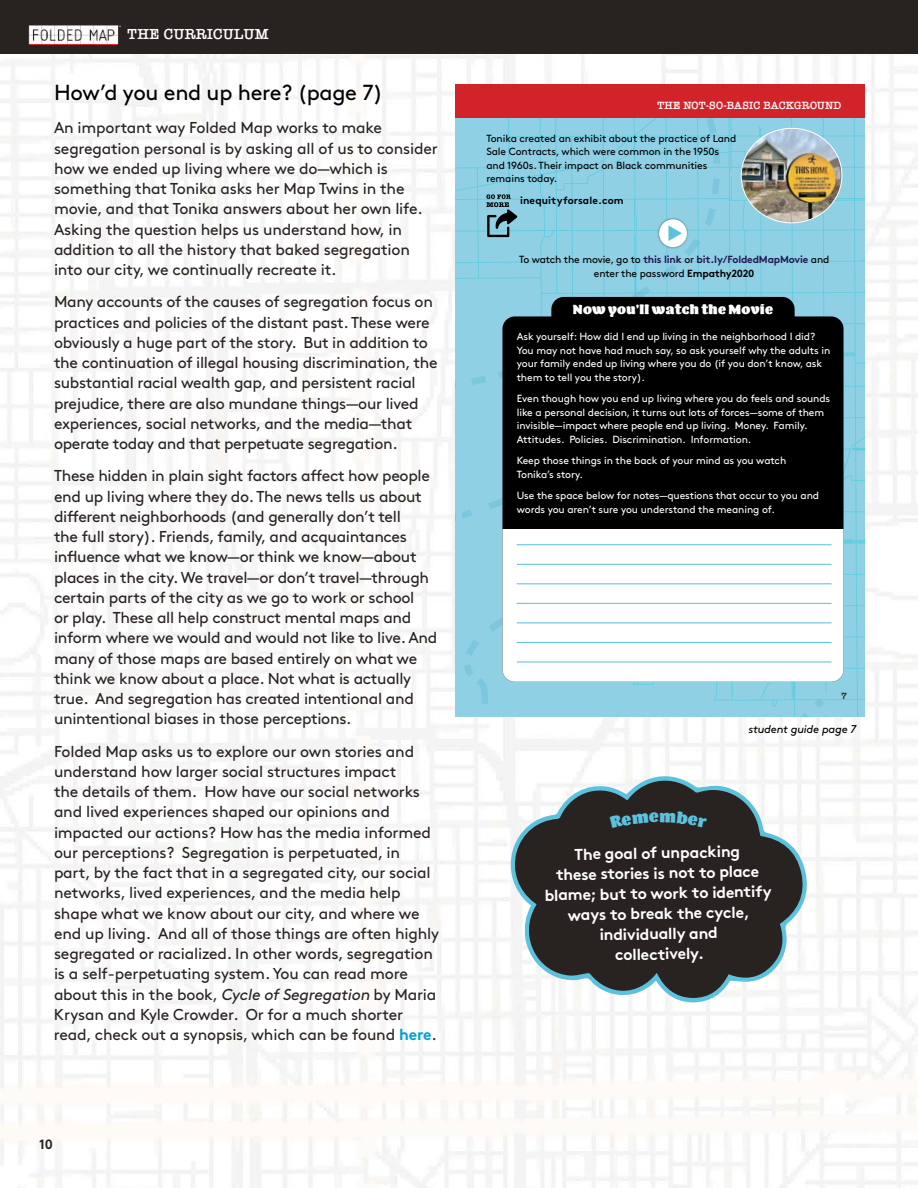
<style>
.page{position:relative;width:918px;height:1188px;background:#fff}
.page>*{position:absolute;margin:0;border:0;box-sizing:border-box;transform-origin:0 0}
.t1{font:21.75px "Brown Regular Alt";letter-spacing:-.015em;color:#000}
.t2{font:15.75px/20.2px "Brown Regular Alt";letter-spacing:-.02em;color:#282220}
.t3{font:700 15.75px/20.2px "Brown";color:#fff;text-align:center}
.t4{font:600 15px "American Typewriter";letter-spacing:.02em;color:#fff}
.t5{font:13.5px "Barricada Pro";letter-spacing:.03em;color:#fff}
.t6{font:700 13.5px "Brown";color:#282220}
.t7{font:italic 11.25px "Brown";letter-spacing:-.015em;color:#000}
.t8{font:600 10.8px "American Typewriter";letter-spacing:.01em;color:#fff}
.t9{font:10.35px/13.5px "Brown Regular Alt";letter-spacing:-.01em;color:#fff}
.t10{font:10.35px/13.5px "Brown Regular Alt";letter-spacing:-.01em;color:#000}
.t11{font:700 10.35px "Brown";letter-spacing:-.015em;color:#211a53}
.t12{font:700 10.35px "Brown";letter-spacing:.01em;color:#000}
.t13{font:600 9.3px "American Typewriter";color:#282220}
.s1{font-style:italic}
.s2{font-family:"Brown";font-weight:700;color:#009fdb}
.s3{font-family:"Brown Regular Alt";font-weight:400;color:#000}
.s4{font-family:"Brown";font-weight:700}
</style>
<div class="page">
<img style="left:0;top:54px;width:918px;height:1134px">
<div style="left:0;top:0;width:918px;height:54px;background:#282220"></div>
<img style="left:28px;top:25px;width:93px;height:21px">
<svg style="left:456px;top:118px;width:409px;height:599px;background:#8ccfe4"></svg>
<svg style="left:455px;top:118px;width:1px;height:599px"></svg>
<svg style="left:480px;top:717px;width:26px;height:1px"></svg>
<svg style="left:463px;top:118px;width:366px;height:599px;background:#8ccfe4"></svg>
<svg style="left:551px;top:257px;width:244px;height:59px;background:#5e8d9b"></svg>
<div style="left:502px;top:316px;width:342px;height:366px;background:#000;border-radius:12px"></div>
<div style="left:502px;top:529px;width:342px;height:153px;background:#fff"></div>
<hr style="left:517px;top:544px;width:315px;height:1px;background:#5cc1dd">
<hr style="left:517px;top:564px;width:315px;height:1px;background:#5cc1dd">
<hr style="left:517px;top:583px;width:315px;height:1px;background:#5cc1dd">
<hr style="left:517px;top:603px;width:315px;height:1px;background:#5cc1dd">
<hr style="left:517px;top:622px;width:315px;height:1px;background:#5cc1dd">
<hr style="left:517px;top:642px;width:315px;height:1px;background:#5cc1dd">
<hr style="left:517px;top:661px;width:315px;height:1px;background:#5cc1dd">
<div style="left:455px;top:85px;width:410px;height:33px;background:#d2232a"></div>
<img style="left:740px;top:127px;width:103px;height:97px">
<svg style="left:486px;top:194px;width:31px;height:43px"></svg>
<div style="left:657px;top:217px;width:32px;height:32px;background:#000;opacity:.35"></div>
<div style="left:659px;top:219px;width:28px;height:28px;background:#fff;border-radius:50%"></div>
<svg style="left:668px;top:225px;width:14px;height:16px"></svg>
<svg style="left:507px;top:771px;width:303px;height:232px;fill:#282220"></svg>
<div style="left:609px;top:811px;width:98px;height:17px;background:#282220"></div>
<p class="t4" style="left:128px;top:23px;width:143px">THE CURRICULUM</p>
<h1 class="t1" style="left:54px;top:76px;width:331px">How’d you end up here? (page 7)</h1>
<p class="t2" style="left:54px;top:116px;width:385px">An important way Folded Map works to make segregation personal is by asking all of us to consider how we ended up living where we do—which is something that Tonika asks her Map Twins in the movie, and that Tonika answers about her own life.<br>Asking the question helps us understand how, in addition to all the history that baked segregation into our city, we continually recreate it.</p>
<p class="t2" style="left:54px;top:290px;width:385px">Many accounts of the causes of segregation focus on practices and policies of the distant past. These were obviously a huge part of the story. But in addition to the continuation of illegal housing discrimination, the substantial racial wealth gap, and persistent racial prejudice, there are also mundane things—our lived experiences, social networks, and the media—that operate today and that perpetuate segregation.</p>
<p class="t2" style="left:54px;top:464px;width:385px">These hidden in plain sight factors affect how people end up living where they do. The news tells us about different neighborhoods (and generally don’t tell<br>the full story). Friends, family, and acquaintances influence what we know—or think we know—about places in the city. We travel—or don’t travel—through certain parts of the city as we go to work or school<br>or play. These all help construct mental maps and inform where we would and would not like to live. And many of those maps are based entirely on what we think we know about a place. Not what is actually true. And segregation has created intentional and unintentional biases in those perceptions.</p>
<p class="t2" style="left:54px;top:740px;width:387px">Folded Map asks us to explore our own stories and understand how larger social structures impact<br>the details of them. How have our social networks and lived experiences shaped our opinions and impacted our actions? How has the media informed our perceptions? Segregation is perpetuated, in part, by the fact that in a segregated city, our social networks, lived experiences, and the media help shape what we know about our city, and where we end up living. And all of those things are often highly segregated or racialized. In other words, segregation is a self-perpetuating system. You can read more about this in the book, <span class="s1">Cycle ofSegregation</span> by Maria Krysan and Kyle Crowder. Or for a much shorter read, check out a synopsis, which can be found <span class="s2">here</span>.</p>
<p class="t6" style="left:39px;top:1133px;width:15px">10</p>
<p class="t8" style="left:658px;top:97px;width:185px">THE NOT-SO-BASIC BACKGROUND</p>
<p class="t10" style="left:486px;top:131px;width:252px">Tonika created an exhibit about the practice of Land Sale Contracts, which were common in the 1950s and 1960s. Their impact on Black communities remains today.</p>
<p class="t12" style="left:520px;top:192px;width:105px">inequityforsale.com</p>
<p class="t11" style="left:519px;top:251px;width:312px"><span class="s3">To watch the movie, go to</span> this link <span class="s3">or</span> bit.ly/FoldedMapMovie <span class="s3">and</span></p>
<p class="t10" style="left:594px;top:265px;width:162px">enter the password <span class="s4">Empathy2020</span></p>
<p class="t5" style="left:573px;top:302px;width:202px">Now you’ll watch the Movie</p>
<p class="t9" style="left:517px;top:329px;width:315px">Ask yourself: How did I end up living in the neighborhood I did?<br>You may not have had much say, so ask yourself why the adults in your family ended up living where you do (if you don’t know, ask them to tell you the story).</p>
<p class="t9" style="left:517px;top:391px;width:315px">Even though how you end up living where you do feels and sounds like a personal decision, it turns out lots of forces—some of them invisible—impact where people end up living. Money. Family.<br>Attitudes. Policies. Discrimination. Information.</p>
<p class="t9" style="left:517px;top:453px;width:271px">Keep those things in the back of your mind as you watch<br>Tonika’s story.</p>
<p class="t9" style="left:517px;top:488px;width:304px">Use the space below for notes—questions that occur to you and words you aren’t sure you understand the meaning of.</p>
<p class="t13" style="left:841px;top:689px;width:7px">7</p>
<p class="t7" style="left:748px;top:720px;width:110px">student guide page 7</p>
<p class="t3" style="left:544px;top:843px;width:229px;rotate:-1deg">The goal of unpacking<br>these stories is not to place blame; but to work to identify ways to break the cycle, individually and<br>collectively.</p>
</div>
